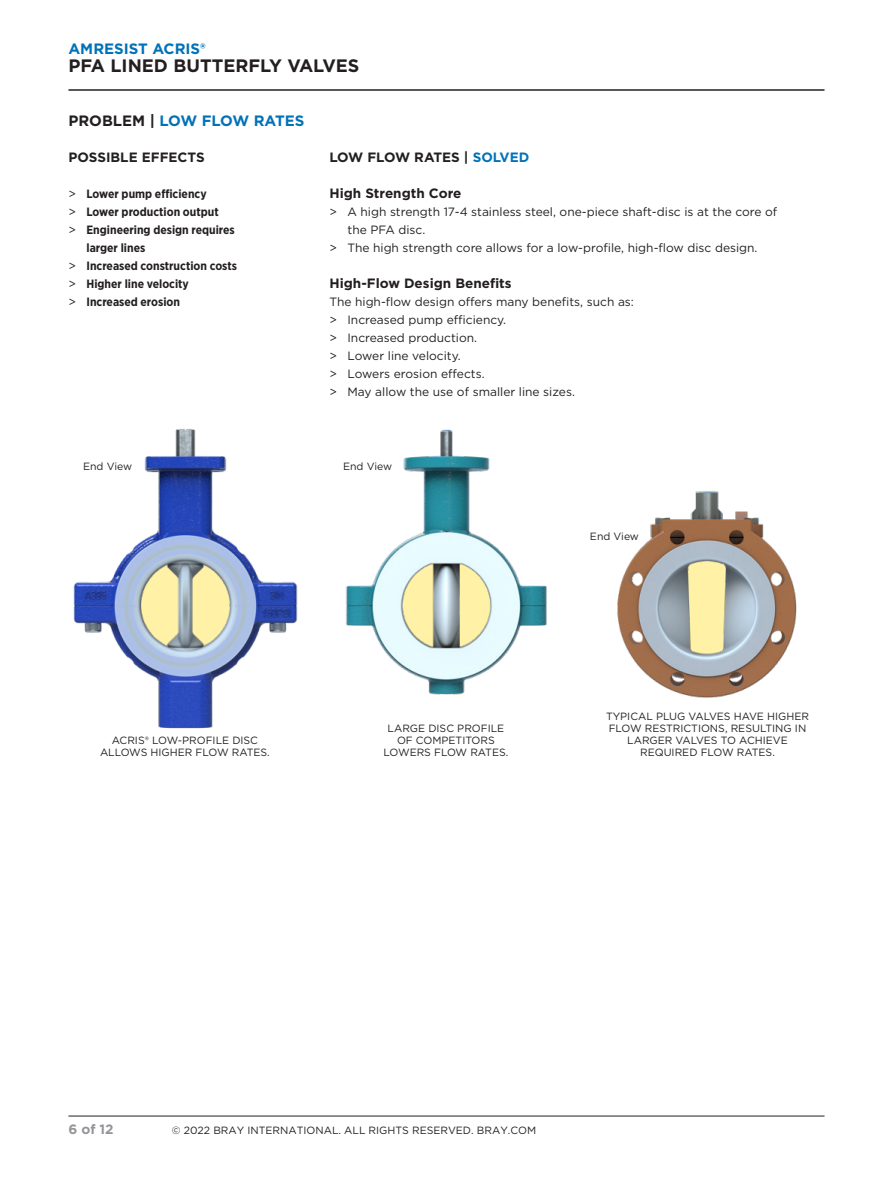
<style>
.page{position:relative;width:893px;height:1188px;background:#fff}
.page>*{position:absolute;margin:0;border:0;box-sizing:border-box;transform-origin:0 0}
.t1{font:700 18px "Gotham";color:#231f20}
.Subhead_1{font:700 15px "Gotham";color:#0072b8}
.Subhead_2{font:700 13.5px "Gotham";color:#231f20}
.t2{font:700 13.5px "Gotham";color:#939598}
.Body_Text{font:12px/18px "Gotham";color:#231f20}
.t3{font:700 12px/18px "Gotham Narrow";color:#231f20}
.t4{font:10.5px/12px "Gotham";color:#231f20;text-align:center}
.s1{color:#231f20}
.s2{font-family:"Gotham";font-weight:400}
.s3{color:#0072b8}
</style>
<div class="page">
<hr style="left:68px;top:1116px;width:756px;height:1px;background:#231f20">
<hr style="left:68px;top:89px;width:756px;height:2px;background:#231f20">
<img style="left:346px;top:429px;width:201px;height:266px">
<img style="left:73px;top:428px;width:225px;height:301px">
<img style="left:617px;top:491px;width:180px;height:207px">
<p class="Subhead_1" style="left:68px;top:39px;width:139px">AMRESIST ACRIS®</p>
<h1 class="t1" style="left:68px;top:54px;width:292px">PFA LINED BUTTERFLY VALVES</h1>
<p class="Subhead_1" style="left:68px;top:111px;width:237px"><span class="s1">PROBLEM |</span> LOW FLOW RATES</p>
<p class="Subhead_2" style="left:68px;top:148px;width:138px">POSSIBLE EFFECTS</p>
<p class="t3" style="left:68px;top:185px;width:140px"><span class="s2">&gt;</span> Lower pump efficiency</p>
<p class="t3" style="left:68px;top:203px;width:152px"><span class="s2">&gt;</span> Lower production output</p>
<p class="t3" style="left:86px;top:221px;width:150px;text-indent:-18px"><span class="s2">&gt;</span> Engineering design requires larger lines</p>
<p class="t3" style="left:68px;top:257px;width:170px"><span class="s2">&gt;</span> Increased construction costs</p>
<p class="t3" style="left:68px;top:275px;width:122px"><span class="s2">&gt;</span> Higher line velocity</p>
<p class="t3" style="left:68px;top:293px;width:113px"><span class="s2">&gt;</span> Increased erosion</p>
<p class="Subhead_2" style="left:329px;top:148px;width:201px">LOW FLOW RATES | <span class="s3">SOLVED</span></p>
<p class="Subhead_2" style="left:329px;top:184px;width:133px">High Strength Core</p>
<p class="Body_Text" style="left:347px;top:202px;width:431px;text-indent:-18px">&gt; A high strength 17-4 stainless steel, one-piece shaft-disc is at the core of the PFA disc.</p>
<p class="Body_Text" style="left:329px;top:238px;width:430px">&gt; The high strength core allows for a low-profile, high-flow disc design.</p>
<p class="Subhead_2" style="left:329px;top:274px;width:184px">High-Flow Design Benefits</p>
<p class="Body_Text" style="left:329px;top:292px;width:306px">The high-flow design offers many benefits, such as:</p>
<p class="Body_Text" style="left:329px;top:310px;width:178px">&gt; Increased pump efficiency.</p>
<p class="Body_Text" style="left:329px;top:328px;width:149px">&gt; Increased production.</p>
<p class="Body_Text" style="left:329px;top:346px;width:133px">&gt; Lower line velocity.</p>
<p class="Body_Text" style="left:329px;top:364px;width:157px">&gt; Lowers erosion effects.</p>
<p class="Body_Text" style="left:329px;top:382px;width:247px">&gt; May allow the use of smaller line sizes.</p>
<p class="t4" style="left:83px;top:460px;width:51px">End View</p>
<p class="t4" style="left:343px;top:460px;width:51px">End View</p>
<p class="t4" style="left:100px;top:734px;width:171px">ACRIS® LOW-PROFILE DISC<br>ALLOWS HIGHER FLOW RATES.</p>
<p class="t4" style="left:383px;top:722px;width:126px">LARGE DISC PROFILE<br>OF COMPETITORS<br>LOWERS FLOW RATES.</p>
<p class="t4" style="left:590px;top:530px;width:51px">End View</p>
<p class="t4" style="left:606px;top:710px;width:204px">TYPICAL PLUG VALVES HAVE HIGHER<br>FLOW RESTRICTIONS, RESULTING IN<br>LARGER VALVES TO ACHIEVE<br>REQUIRED FLOW RATES.</p>
<p class="t2" style="left:68px;top:1120px;width:47px">6 of 12</p>
<p class="t4" style="left:172px;top:1124px;width:366px">© 2022 BRAY INTERNATIONAL. ALL RIGHTS RESERVED. BRAY.COM</p>
</div>
